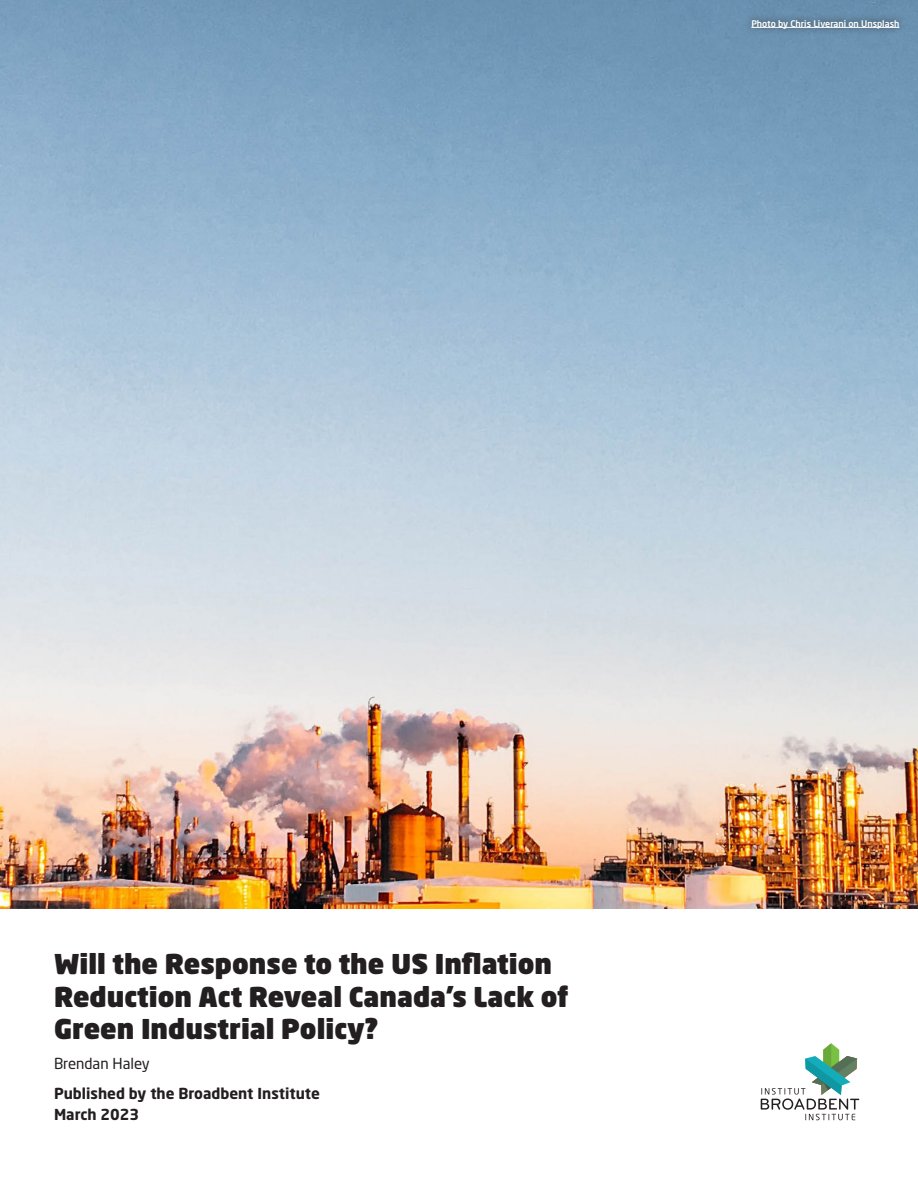
<style>
.page{position:relative;width:918px;height:1188px;background:#fff}
.page>*{position:absolute;margin:0;border:0;box-sizing:border-box;transform-origin:0 0}
._1_-_Subhead{font:900 27px/32.4px "Neo Sans W1 G";color:#231f20}
._2_-_Pull_light{font:700 15px "Neo Sans W1 G";color:#231f20}
._2_-_Pull_light-2{font:15px "Neo Sans W1 G";color:#231f20}
._3_-_Sub_header{font:500 9px "Neo Sans W1 G";color:#fff}
</style>
<div class="page">
<img style="left:0;top:0;width:918px;height:909px">
<svg style="left:761px;top:1043px;width:98px;height:77px"></svg>
<div style="left:744px;top:12px;width:163px;height:24px;background:#231f20;opacity:.75"></div>
<hr style="left:751px;top:27px;width:148px;height:1px;background:#fff">
<p class="_3_-_Sub_header" style="left:751px;top:18px;width:150px">Photo by Chris Liverani on Unsplash</p>
<p class="_1_-_Subhead" style="left:54px;top:948px;width:516px">Will the Response to the US Inflation<br>Reduction Act Reveal Canada’s Lack of<br>Green Industrial Policy?</p>
<p class="_2_-_Pull_light-2" style="left:54px;top:1055px;width:97px">Brendan Haley</p>
<p class="_2_-_Pull_light" style="left:54px;top:1084px;width:268px">Published by the Broadbent Institute</p>
<p class="_2_-_Pull_light" style="left:54px;top:1105px;width:87px">March 2023</p>
</div>
